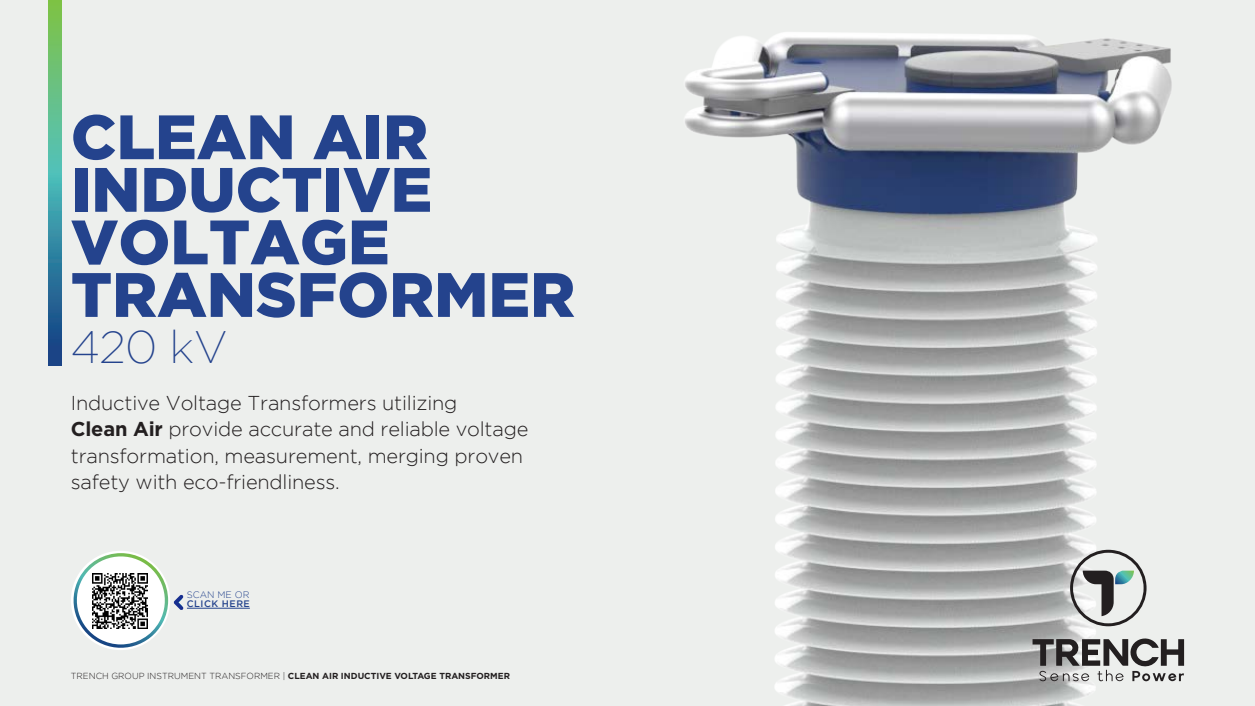
<style>
.page{position:relative;width:1255px;height:706px;background:#fff}
.page>*{position:absolute;margin:0;border:0;box-sizing:border-box;transform-origin:0 0}
.t1{font:900 62.5px "Gotham";color:#24438d}
.t2{font:200 45.38px "Gotham";color:#24438d}
.t3{font:300 20px/26.2px "Gotham";letter-spacing:-.01em;color:#231f20}
.t4{font:500 9.38px "Gotham";letter-spacing:.05em;color:#24438d}
.t5{font:300 9.38px "Gotham";color:#24438d}
.t6{font:700 8.75px "Gotham";color:#231f20}
.s1{font-weight:700}
.s2{font-weight:300}
</style>
<div class="page">
<div style="left:0;top:0;width:1254px;height:705px;background:#edefed"></div>
<img style="left:685px;top:32px;width:500px;height:673px">
<svg style="left:1032px;top:636px;width:151px;height:44px"></svg>
<svg style="left:1070px;top:549px;width:76px;height:77px"></svg>
<svg style="left:71px;top:551px;width:112px;height:99px"></svg>
<hr style="left:187px;top:607px;width:63px;height:1px;background:#24438d">
<svg style="left:49px;top:0;width:12px;height:365px;background:#499b8f"></svg>
<img style="left:93px;top:573px;width:55px;height:55px">
<p class="t1" style="left:71px;top:101px;width:358px">CLEAN AIR</p>
<p class="t1" style="left:71px;top:153px;width:363px">INDUCTIVE</p>
<p class="t1" style="left:71px;top:206px;width:320px">VOLTAGE</p>
<p class="t1" style="left:71px;top:258px;width:505px">TRANSFORMER</p>
<p class="t2" style="left:71px;top:322px;width:158px">420 kV</p>
<p class="t3" style="left:71px;top:389px;width:388px">Inductive Voltage Transformers utilizing</p>
<p class="t3" style="left:71px;top:415px;width:459px"><span class="s1">Clean Air</span> provide accurate and reliable voltage transformation, measurement, merging proven safety with eco-friendliness.</p>
<p class="t5" style="left:187px;top:589px;width:64px">SCAN ME OR</p>
<p class="t4" style="left:187px;top:598px;width:64px">CLICK HERE</p>
<p class="t6" style="left:71px;top:670px;width:440px"><span class="s2">TRENCH GROUP INSTRUMENT TRANSFORMER |</span> CLEAN AIR INDUCTIVE VOLTAGE TRANSFORMER</p>
</div>
